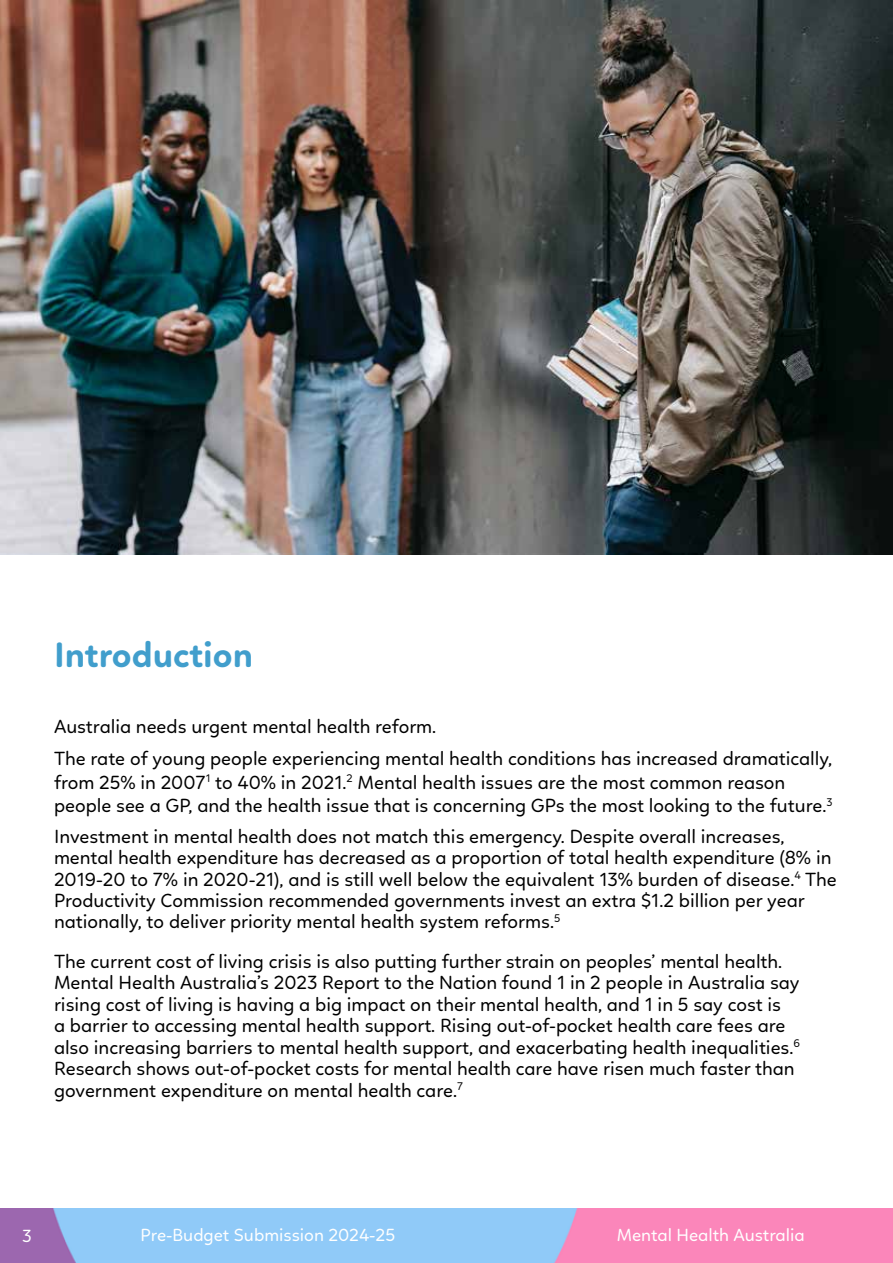
<style>
.page{position:relative;width:893px;height:1263px;background:#fff}
.page>*{position:absolute;margin:0;border:0;box-sizing:border-box;transform-origin:0 0}
.t1{font:700 36px "Linotte";color:#419ecc}
.t2{font:19.5px/21.5px "Linotte";color:#000}
.t3{font:18px "Linotte";color:#fff}
</style>
<div class="page">
<img style="left:0;top:1209px;width:893px;height:54px">
<img style="left:0;top:0;width:893px;height:554px">
<h1 class="t1" style="left:54px;top:633px;width:201px">Introduction</h1>
<p class="t2" style="left:54px;top:710px;width:779px;line-height:32.4px">Australia needs urgent mental health reform.<br>The rate of young people experiencing mental health conditions has increased dramatically,</p>
<p class="t2" style="left:54px;top:770px;width:780px;line-height:23.4px">from 25% in 2007<sup>1</sup> to 40% in 2021.<sup>2</sup> Mental health issues are the most common reason people see a GP, and the health issue that is concerning GPs the most looking to the future.<sup>3</sup></p>
<p class="t2" style="left:54px;top:825px;width:784px">Investment in mental health does not match this emergency. Despite overall increases, mental health expenditure has decreased as a proportion of total health expenditure (8% in 2019-20 to 7% in 2020-21), and is still well below the equivalent 13% burden of disease.<sup>4</sup> The Productivity Commission recommended governments invest an extra $1.2 billion per year nationally, to deliver priority mental health system reforms.<sup>5</sup></p>
<p class="t2" style="left:54px;top:950px;width:747px">The current cost of living crisis is also putting further strain on peoples’ mental health.<br>Mental Health Australia’s 2023 Report to the Nation found 1 in 2 people in Australia say rising cost of living is having a big impact on their mental health, and 1 in 5 say cost is<br>a barrier to accessing mental health support. Rising out-of-pocket health care fees are also increasing barriers to mental health support, and exacerbating health inequalities.<sup>6<br></sup>Research shows out-of-pocket costs for mental health care have risen much faster than government expenditure on mental health care.<sup>7</sup></p>
<p class="t3" style="left:22px;top:1225px;width:11px">3</p>
<p class="t3" style="left:141px;top:1225px;width:256px">Pre-Budget Submission 2024-25</p>
<p class="t3" style="left:617px;top:1225px;width:189px">Mental Health Australia</p>
</div>
